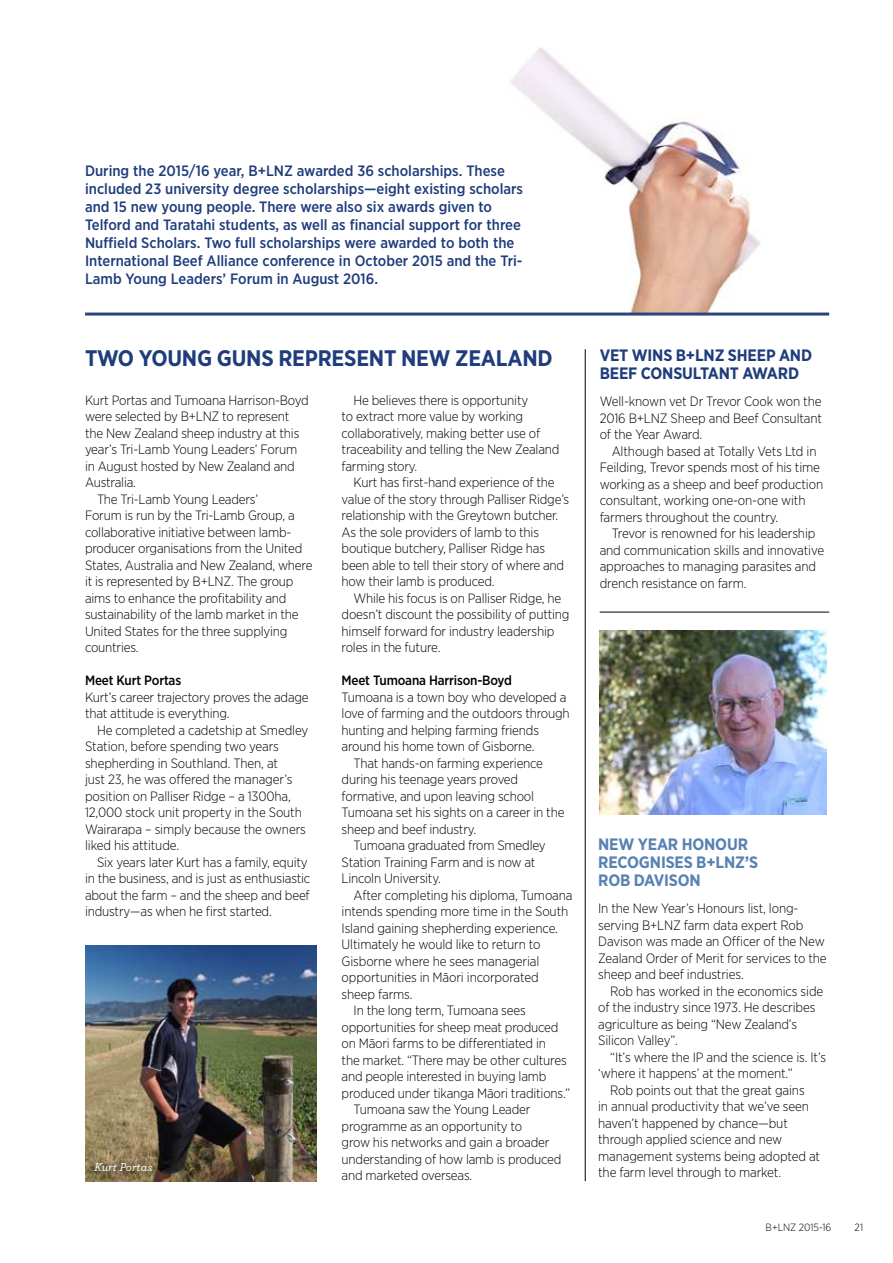
<style>
.page{position:relative;width:893px;height:1263px;background:#fff}
.page>*{position:absolute;margin:0;border:0;box-sizing:border-box;transform-origin:0 0}
.t1{font:700 22.5px "Gotham Narrow";letter-spacing:-.01em;color:#1f3d7c}
.t2{font:700 16.5px/18px "Gotham Narrow";letter-spacing:-.01em;color:#5882b2}
.t3{font:700 16.5px/18px "Gotham Narrow";letter-spacing:-.01em;color:#1f3d7c}
.t4{font:500 15px/18px "Gotham Narrow";color:#1f3d7c}
.t5{font:300 13.5px/16.5px "Gotham Narrow";letter-spacing:-.015em;color:#000}
.t6{font:500 13.5px "Gotham Narrow";letter-spacing:-.015em;color:#000}
.t7{font:italic 500 12px "Archer";color:#fff}
.t8{font:300 10.5px "Gotham Narrow";color:#000}
</style>
<div class="page">
<img style="left:85px;top:945px;width:231px;height:236px">
<img style="left:492px;top:47px;width:280px;height:266px">
<hr style="left:85px;top:313px;width:744px;height:3px;background:#2a4480">
<hr style="left:585px;top:349px;width:1px;height:832px;background:#000">
<hr style="left:600px;top:612px;width:229px;height:1px;background:#000">
<img style="left:600px;top:630px;width:226px;height:184px">
<div style="left:87px;top:1154px;width:74px;height:26px;background:#000;opacity:.75"></div>
<p class="t4" style="left:85px;top:161px;width:440px">During the 2015/16 year, B+LNZ awarded 36 scholarships. These included 23 university degree scholarships—eight existing scholars and 15 new young people. There were also six awards given to Telford and Taratahi students, as well as financial support for three Nuffield Scholars. Two full scholarships were awarded to both the International Beef Alliance conference in October 2015 and the Tri-Lamb Young Leaders’ Forum in August 2016.</p>
<h1 class="t1" style="left:85px;top:344px;width:469px">TWO YOUNG GUNS REPRESENT NEW ZEALAND</h1>
<p class="t5" style="left:85px;top:391px;width:225px">Kurt Portas and Tumoana Harrison-Boyd</p>
<p class="t5" style="left:85px;top:408px;width:206px">were selected by B+LNZ to represent</p>
<p class="t5" style="left:85px;top:424px;width:216px">the New Zealand sheep industry at this</p>
<p class="t5" style="left:85px;top:441px;width:214px">year’s Tri-Lamb Young Leaders’ Forum</p>
<p class="t5" style="left:85px;top:457px;width:211px">in August hosted by New Zealand and</p>
<p class="t5" style="left:85px;top:474px;width:53px">Australia.</p>
<p class="t5" style="left:97px;top:490px;width:163px">The Tri-Lamb Young Leaders’</p>
<p class="t5" style="left:85px;top:507px;width:211px">Forum is run by the Tri-Lamb Group, a</p>
<p class="t5" style="left:85px;top:523px;width:208px">collaborative initiative between lamb-</p>
<p class="t5" style="left:85px;top:540px;width:219px">producer organisations from the United</p>
<p class="t5" style="left:85px;top:556px;width:229px">States, Australia and New Zealand, where</p>
<p class="t5" style="left:85px;top:573px;width:210px">it is represented by B+LNZ. The group</p>
<p class="t5" style="left:85px;top:589px;width:203px">aims to enhance the profitability and</p>
<p class="t5" style="left:85px;top:606px;width:215px">sustainability of the lamb market in the</p>
<p class="t5" style="left:85px;top:622px;width:204px">United States for the three supplying</p>
<p class="t5" style="left:85px;top:639px;width:55px">countries.</p>
<p class="t6" style="left:85px;top:672px;width:98px">Meet Kurt Portas</p>
<p class="t5" style="left:85px;top:688px;width:225px">Kurt’s career trajectory proves the adage that attitude is everything.</p>
<p class="t5" style="left:85px;top:721px;width:225px;text-indent:12px">He completed a cadetship at Smedley Station, before spending two years shepherding in Southland. Then, at<br>just 23, he was offered the manager’s position on Palliser Ridge – a 1300ha, 12,000 stock unit property in the South Wairarapa – simply because the owners liked his attitude.</p>
<p class="t5" style="left:85px;top:853px;width:227px;text-indent:12px">Six years later Kurt has a family, equity in the business, and is just as enthusiastic about the farm – and the sheep and beef industry—as when he first started.</p>
<p class="t7" style="left:94px;top:1158px;width:60px">Kurt Portas</p>
<p class="t5" style="left:342px;top:391px;width:219px;text-indent:12px">He believes there is opportunity<br>to extract more value by working collaboratively, making better use of traceability and telling the New Zealand farming story.</p>
<p class="t5" style="left:342px;top:474px;width:229px;text-indent:12px">Kurt has first-hand experience of the value of the story through Palliser Ridge’s relationship with the Greytown butcher.<br>As the sole providers of lamb to this boutique butchery, Palliser Ridge has been able to tell their story of where and how their lamb is produced.</p>
<p class="t5" style="left:342px;top:589px;width:229px;text-indent:12px">While his focus is on Palliser Ridge, he doesn’t discount the possibility of putting himself forward for industry leadership roles in the future.</p>
<p class="t6" style="left:342px;top:672px;width:172px">Meet Tumoana Harrison-Boyd</p>
<p class="t5" style="left:342px;top:688px;width:226px">Tumoana is a town boy who developed a</p>
<p class="t5" style="left:342px;top:705px;width:230px">love of farming and the outdoors through</p>
<p class="t5" style="left:342px;top:721px;width:199px">hunting and helping farming friends</p>
<p class="t5" style="left:342px;top:738px;width:194px">around his home town of Gisborne.</p>
<p class="t5" style="left:354px;top:754px;width:191px">That hands-on farming experience</p>
<p class="t5" style="left:342px;top:771px;width:178px">during his teenage years proved</p>
<p class="t5" style="left:342px;top:787px;width:194px">formative, and upon leaving school</p>
<p class="t5" style="left:342px;top:804px;width:224px">Tumoana set his sights on a career in the</p>
<p class="t5" style="left:342px;top:820px;width:136px">sheep and beef industry.</p>
<p class="t5" style="left:354px;top:837px;width:193px">Tumoana graduated from Smedley</p>
<p class="t5" style="left:342px;top:853px;width:195px">Station Training Farm and is now at</p>
<p class="t5" style="left:342px;top:870px;width:101px">Lincoln University.</p>
<p class="t5" style="left:354px;top:886px;width:221px">After completing his diploma, Tumoana</p>
<p class="t5" style="left:342px;top:903px;width:228px">intends spending more time in the South</p>
<p class="t5" style="left:342px;top:919px;width:218px">Island gaining shepherding experience.</p>
<p class="t5" style="left:342px;top:936px;width:201px">Ultimately he would like to return to</p>
<p class="t5" style="left:342px;top:952px;width:199px">Gisborne where he sees managerial</p>
<p class="t5" style="left:342px;top:969px;width:199px">opportunities in Māori incorporated</p>
<p class="t5" style="left:342px;top:985px;width:73px">sheep farms.</p>
<p class="t5" style="left:354px;top:1002px;width:174px">In the long term, Tumoana sees</p>
<p class="t5" style="left:342px;top:1018px;width:218px">opportunities for sheep meat produced</p>
<p class="t5" style="left:342px;top:1035px;width:206px">on Māori farms to be differentiated in</p>
<p class="t5" style="left:342px;top:1051px;width:227px">the market. “There may be other cultures</p>
<p class="t5" style="left:342px;top:1068px;width:206px">and people interested in buying lamb</p>
<p class="t5" style="left:342px;top:1084px;width:230px">produced under tikanga Māori traditions.”</p>
<p class="t5" style="left:354px;top:1101px;width:178px">Tumoana saw the Young Leader</p>
<p class="t5" style="left:342px;top:1117px;width:182px">programme as an opportunity to</p>
<p class="t5" style="left:342px;top:1134px;width:209px">grow his networks and gain a broader</p>
<p class="t5" style="left:342px;top:1150px;width:221px">understanding of how lamb is produced</p>
<p class="t5" style="left:342px;top:1167px;width:132px">and marketed overseas.</p>
<p class="t3" style="left:600px;top:346px;width:214px">VET WINS B+LNZ SHEEP AND<br>BEEF CONSULTANT AWARD</p>
<p class="t5" style="left:600px;top:393px;width:224px;text-align:justify">Well-known vet Dr Trevor Cook won the 2016 B+LNZ Sheep and Beef Consultant of the Year Award.</p>
<p class="t5" style="left:600px;top:442px;width:225px;text-indent:12px">Although based at Totally Vets Ltd in Feilding, Trevor spends most of his time working as a sheep and beef production consultant, working one-on-one with farmers throughout the country.</p>
<p class="t5" style="left:600px;top:525px;width:226px;text-indent:12px">Trevor is renowned for his leadership and communication skills and innovative approaches to managing parasites and drench resistance on farm.</p>
<p class="t2" style="left:598px;top:835px;width:162px">NEW YEAR HONOUR<br>RECOGNISES B+LNZ’S<br>ROB DAVISON</p>
<p class="t5" style="left:598px;top:900px;width:230px">In the New Year’s Honours list, long&shy;serving B+LNZ farm data expert Rob Davison was made an Officer of the New Zealand Order of Merit for services to the sheep and beef industries.</p>
<p class="t5" style="left:598px;top:982px;width:227px;text-indent:12px">Rob has worked in the economics side of the industry since 1973. He describes agriculture as being “New Zealand’s<br>Silicon Valley”.</p>
<p class="t5" style="left:610px;top:1048px;width:218px">“It’s where the IP and the science is. It’s</p>
<p class="t5" style="left:598px;top:1065px;width:196px">‘where it happens’ at the moment.”</p>
<p class="t5" style="left:610px;top:1081px;width:196px">Rob points out that the great gains</p>
<p class="t5" style="left:598px;top:1098px;width:212px">in annual productivity that we’ve seen</p>
<p class="t5" style="left:598px;top:1114px;width:191px">haven’t happened by chance—but</p>
<p class="t5" style="left:598px;top:1131px;width:186px">through applied science and new</p>
<p class="t5" style="left:598px;top:1147px;width:224px">management systems being adopted at</p>
<p class="t5" style="left:598px;top:1164px;width:185px">the farm level through to market.</p>
<p class="t8" style="left:766px;top:1221px;width:67px">B+LNZ 2015-16</p>
<p class="t8" style="left:855px;top:1221px;width:10px">21</p>
</div>
